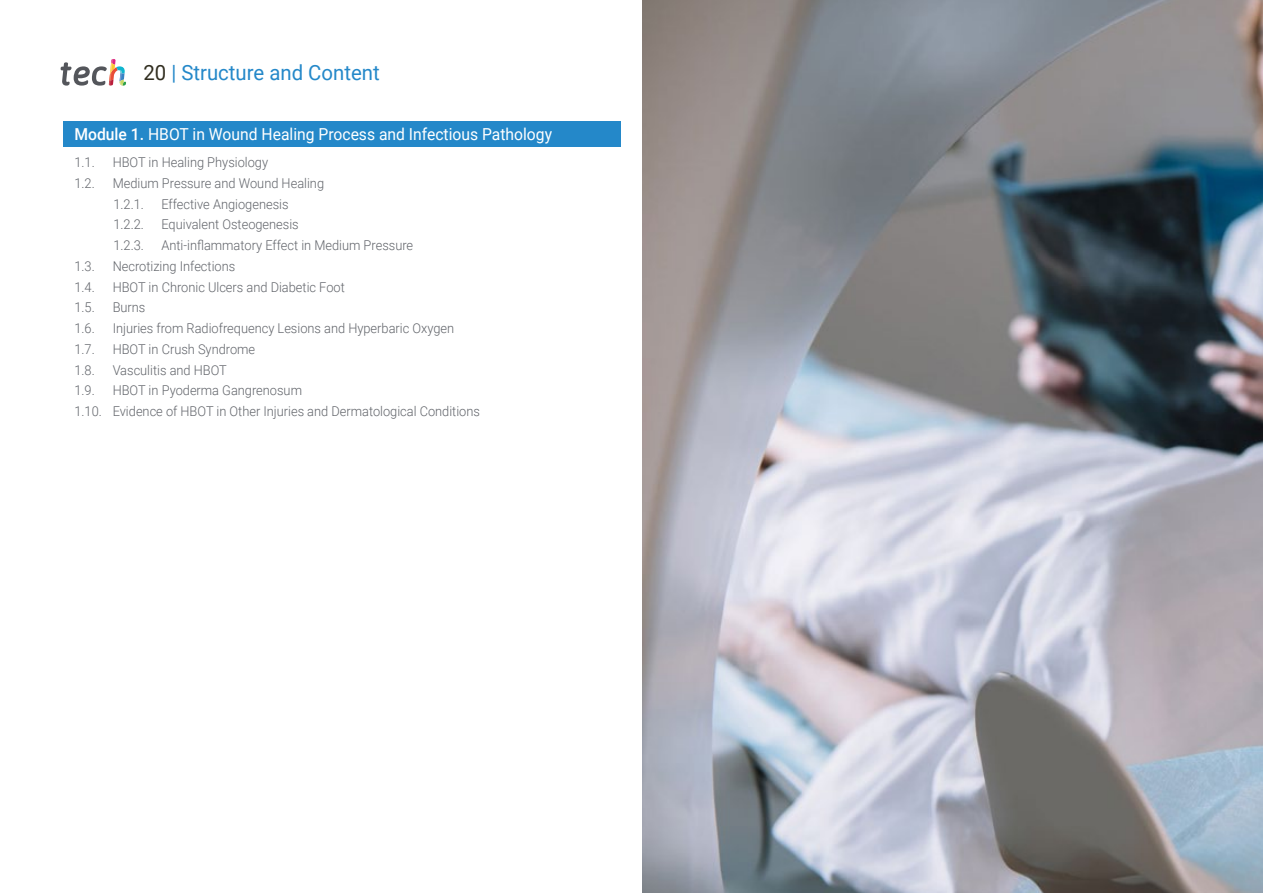
<style>
.page{position:relative;width:1263px;height:893px;background:#fff}
.page>*{position:absolute;margin:0;border:0;box-sizing:border-box;transform-origin:0 0}
.t1{font:21px "Roboto";color:#2488c9}
.t2{font:16.5px "Roboto";color:#fff;scale:.95 1}
.t3{font:300 13.5px/20.7px "Roboto";color:#61646a;scale:.95 1}
.s1{color:#312e20}
.s2{font-weight:500}
</style>
<div class="page">
<div style="left:63px;top:121px;width:558px;height:25px;background:#2488c9"></div>
<img style="left:642px;top:0;width:621px;height:893px">
<svg style="left:61px;top:59px;width:65px;height:27px"></svg>
<h1 class="t1" style="left:144px;top:57px;width:238px"><span class="s1">20</span> | Structure and Content</h1>
<p class="t2" style="left:74px;top:123px;width:504px"><span class="s2">Module 1.</span> HBOT in Wound Healing Process and Infectious Pathology</p>
<p class="t3" style="left:74px;top:151px;width:23px">1.1.</p>
<p class="t3" style="left:113px;top:151px;width:165px">HBOT in Healing Physiology</p>
<p class="t3" style="left:74px;top:172px;width:23px">1.2.</p>
<p class="t3" style="left:113px;top:172px;width:224px">Medium Pressure and Wound Healing<br>1.2.1.</p>
<p class="t3" style="left:161px;top:193px;width:135px">Effective Angiogenesis</p>
<p class="t3" style="left:113px;top:214px;width:34px">1.2.2.</p>
<p class="t3" style="left:161px;top:214px;width:146px">Equivalent Osteogenesis</p>
<p class="t3" style="left:113px;top:234px;width:34px">1.2.3.</p>
<p class="t3" style="left:161px;top:234px;width:266px">Anti-inflammatory Effect in Medium Pressure</p>
<p class="t3" style="left:74px;top:255px;width:23px">1.3.</p>
<p class="t3" style="left:113px;top:255px;width:131px">Necrotizing Infections</p>
<p class="t3" style="left:74px;top:276px;width:23px">1.4.</p>
<p class="t3" style="left:113px;top:276px;width:246px">HBOT in Chronic Ulcers and Diabetic Foot</p>
<p class="t3" style="left:74px;top:297px;width:23px">1.5.</p>
<p class="t3" style="left:113px;top:297px;width:36px">Burns</p>
<p class="t3" style="left:74px;top:317px;width:23px">1.6.</p>
<p class="t3" style="left:113px;top:317px;width:361px">Injuries from Radiofrequency Lesions and Hyperbaric Oxygen</p>
<p class="t3" style="left:74px;top:338px;width:23px">1.7.</p>
<p class="t3" style="left:113px;top:338px;width:152px">HBOT in Crush Syndrome</p>
<p class="t3" style="left:74px;top:359px;width:23px">1.8.</p>
<p class="t3" style="left:113px;top:359px;width:122px">Vasculitis and HBOT</p>
<p class="t3" style="left:74px;top:380px;width:23px">1.9.</p>
<p class="t3" style="left:74px;top:380px;width:428px;text-indent:38px">HBOT in Pyoderma Gangrenosum<br>1.10. Evidence of HBOT in Other Injuries and Dermatological Conditions</p>
</div>
